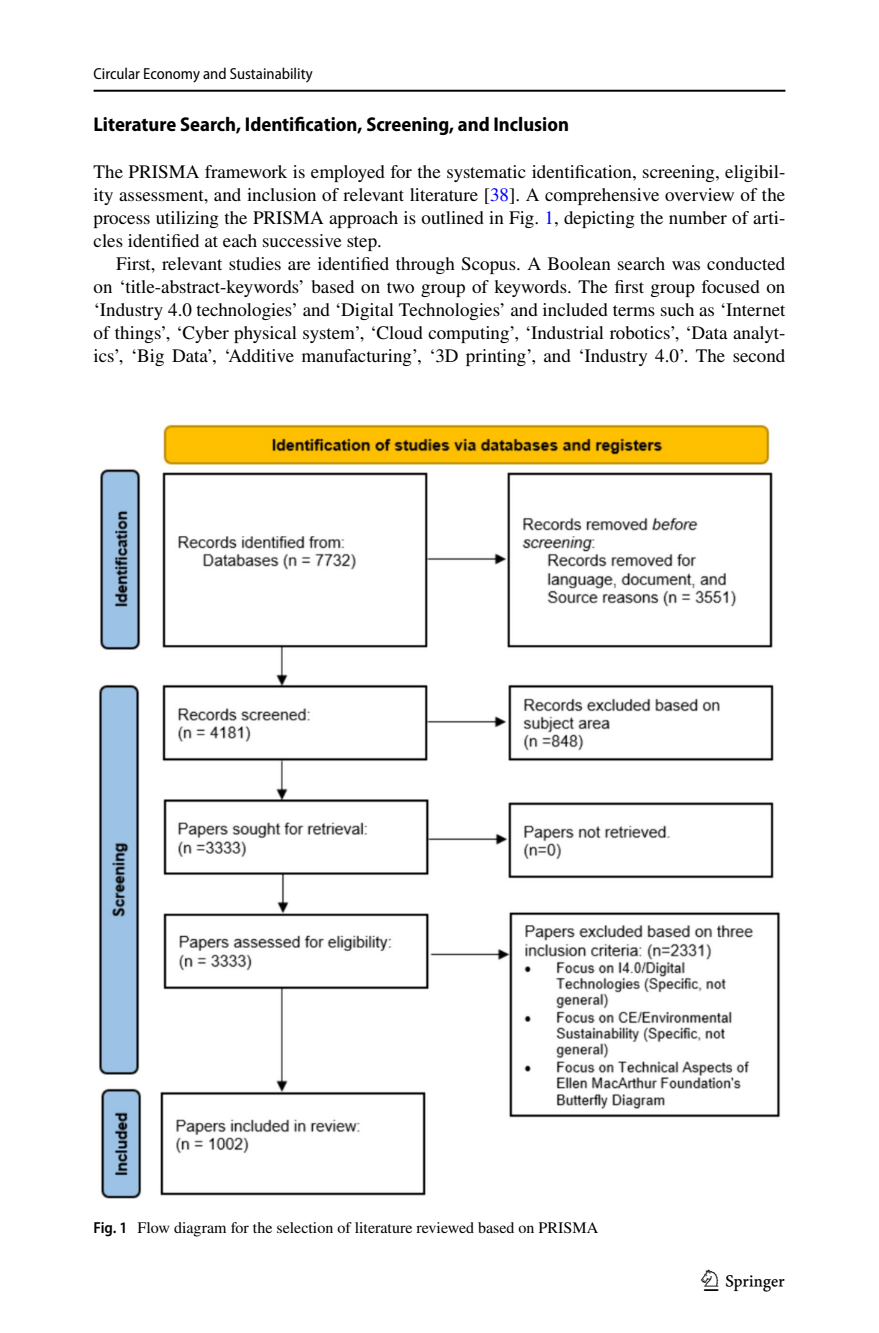
<style>
.page{position:relative;width:879px;height:1333px;background:#fff}
.page>*{position:absolute;margin:0;border:0;box-sizing:border-box;transform-origin:0 0}
.t1{font:30px "Springnew Regular 5";color:#000}
.t2{font:700 semi-condensed 20px "Myriad Pro";color:#000}
.t3{font:19px/23px "STIX";color:#000;text-align:justify}
.t4{font:16px "STIX";color:#000}
.t5{font:semi-condensed 16px "Myriad Pro";color:#000}
.s1{color:#00f}
.s2{font-family:"Myriad Pro";font-weight:600;font-stretch:semi-condensed}
</style>
<div class="page">
<hr style="left:94px;top:90px;width:691px;height:2px;background:#000">
<img style="left:99px;top:424px;width:681px;height:774px">
<p class="t5" style="left:94px;top:65px;width:221px">Circular Economy and Sustainability</p>
<p class="t2" style="left:94px;top:113px;width:477px">Literature Search, Identification, Screening, and Inclusion</p>
<p class="t3" style="left:94px;top:161px;width:693px">The PRISMA framework is employed for the systematic identification, screening, eligibil&shy;ity assessment, and inclusion of relevant literature [<span class="s1">38</span>]. A comprehensive overview of the process utilizing the PRISMA approach is outlined in Fig. <span class="s1">1</span>, depicting the number of arti&shy;cles identified at each successive step.</p>
<p class="t3" style="left:94px;top:253px;width:693px;text-indent:23px">First, relevant studies are identified through Scopus. A Boolean search was conducted on ‘title-abstract-keywords’ based on two group of keywords. The first group focused on ‘Industry 4.0 technologies’ and ‘Digital Technologies’ and included terms such as ‘Internet of things’, ‘Cyber physical system’, ‘Cloud computing’, ‘Industrial robotics’, ‘Data analyt&shy;ics’, ‘Big Data’, ‘Additive manufacturing’, ‘3D printing’, and ‘Industry 4.0’. The second</p>
<p class="t4" style="left:94px;top:1216px;width:506px"><span class="s2">Fig. 1</span> Flow diagram for the selection of literature reviewed based on PRISMA</p>
<h1 class="t1" style="left:704px;top:1269px;width:83px">1 3</h1>
</div>
